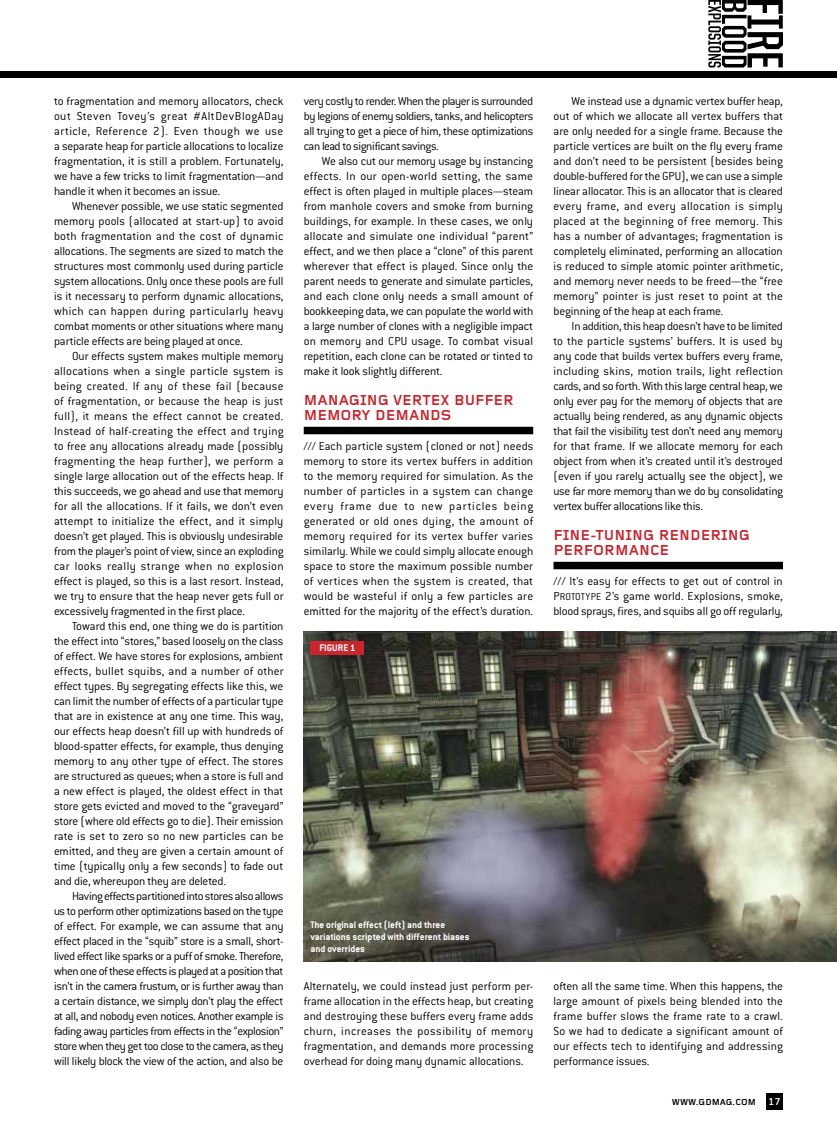
<style>
.page{position:relative;width:837px;height:1134px;background:#fff}
.page>*{position:absolute;margin:0;border:0;box-sizing:border-box;transform-origin:0 0}
.t1{font:700 15px/15px "Foundry Gridnik";color:#c9252c}
.t2{font:300 12.75px/15px "Conduit ITC";letter-spacing:-.01em;color:#010101;text-align:justify}
.t3{font:700 10.5px/12px "Conduit ITC";color:#fff}
.t4{font:700 9px "Foundry Gridnik";color:#000}
.s1{font-family:"Conduit ITC Light SC850";font-weight:400}
.s2{font-family:"Conduit ITC Light SC850";font-weight:400;font-size:10.8px}
.s3{font-size:10.5px;color:#fff}
</style>
<div class="page">
<div style="left:766px;top:1094px;width:17px;height:16px;background:#000"></div>
<div style="left:0;top:71px;width:837px;height:7px;background:#000"></div>
<div style="left:304px;top:427px;width:229px;height:7px;background:#000"></div>
<div style="left:554px;top:562px;width:229px;height:7px;background:#000"></div>
<svg style="left:708px;top:0;width:75px;height:67px"></svg>
<img style="left:304px;top:631px;width:533px;height:331px">
<div style="left:310px;top:641px;width:54px;height:14px;background:#c9252c"></div>
<p class="t2" style="left:54px;top:94px;width:231px">to fragmentation and memory allocators, check out Steven Tovey’s great #AltDevBlogADay article, Reference 2). Even though we use a separate heap for particle allocations to localize fragmentation, it is still a problem. Fortunately, we have a few tricks to limit fragmentation—and handle it when it becomes an issue.</p>
<p class="t2" style="left:54px;top:199px;width:231px;text-indent:18px">Whenever possible, we use static segmented memory pools (allocated at start-up) to avoid both fragmentation and the cost of dynamic allocations. The segments are sized to match the structures most commonly used during particle system allocations. Only once these pools are full is it necessary to perform dynamic allocations, which can happen during particularly heavy combat moments or other situations where many particle effects are being played at once.</p>
<p class="t2" style="left:54px;top:349px;width:231px;text-indent:18px">Our effects system makes multiple memory allocations when a single particle system is being created. If any of these fail (because of fragmentation, or because the heap is just full), it means the effect cannot be created.<br>Instead of half-creating the effect and trying to free any allocations already made (possibly fragmenting the heap further), we perform a single large allocation out of the effects heap. If this succeeds, we go ahead and use that memory for all the allocations. If it fails, we don’t even attempt to initialize the effect, and it simply doesn’t get played. This is obviously undesirable from the player’s point of view, since an exploding car looks really strange when no explosion effect is played, so this is a last resort. Instead, we try to ensure that the heap never gets full or excessively fragmented in the first place.</p>
<p class="t2" style="left:54px;top:619px;width:231px;text-indent:18px">Toward this end, one thing we do is partition the effect into “stores,” based loosely on the class of effect. We have stores for explosions, ambient effects, bullet squibs, and a number of other effect types. By segregating effects like this, we can limit the number of effects of a particular type that are in existence at any one time. This way, our effects heap doesn’t fill up with hundreds of blood-spatter effects, for example, thus denying memory to any other type of effect. The stores are structured as queues; when a store is full and a new effect is played, the oldest effect in that store gets evicted and moved to the “graveyard” store (where old effects go to die). Their emission rate is set to zero so no new particles can be emitted, and they are given a certain amount of time (typically only a few seconds) to fade out and die, whereupon they are deleted.</p>
<p class="t2" style="left:54px;top:889px;width:231px;text-indent:18px">Having effects partitioned into stores also allows us to perform other optimizations based on the type of effect. For example, we can assume that any effect placed in the “squib” store is a small, short&shy;lived effect like sparks or a puff of smoke. Therefore, when one of these effects is played at a position that isn’t in the camera frustum, or is further away than a certain distance, we simply don’t play the effect at all, and nobody even notices. Another example is fading away particles from effects in the “explosion” store when they get too close to the camera, as they will likely block the view of the action, and also be</p>
<p class="t2" style="left:304px;top:94px;width:231px">very costly to render. When the player is surrounded by legions of enemy soldiers, tanks, and helicopters all trying to get a piece of him, these optimizations can lead to significant savings.</p>
<p class="t2" style="left:304px;top:154px;width:231px;text-indent:18px">We also cut our memory usage by instancing effects. In our open-world setting, the same effect is often played in multiple places—steam from manhole covers and smoke from burning buildings, for example. In these cases, we only allocate and simulate one individual “parent” effect, and we then place a “clone” of this parent wherever that effect is played. Since only the parent needs to generate and simulate particles, and each clone only needs a small amount of bookkeeping data, we can populate the world with a large number of clones with a negligible impact on memory and CPU usage. To combat visual repetition, each clone can be rotated or tinted to make it look slightly different.</p>
<p class="t1" style="left:304px;top:393px;width:212px">MANAGING VERTEX BUFFER<br>MEMORY DEMANDS</p>
<p class="t2" style="left:304px;top:439px;width:231px">/// Each particle system (cloned or not) needs memory to store its vertex buffers in addition to the memory required for simulation. As the number of particles in a system can change every frame due to new particles being generated or old ones dying, the amount of memory required for its vertex buffer varies similarly. While we could simply allocate enough space to store the maximum possible number of vertices when the system is created, that would be wasteful if only a few particles are emitted for the majority of the effect’s duration.</p>
<p class="t3" style="left:319px;top:642px;width:38px">figure 1</p>
<p class="t2" style="left:553px;top:94px;width:231px;text-indent:18px">We instead use a dynamic vertex buffer heap, out of which we allocate all vertex buffers that are only needed for a single frame. Because the particle vertices are built on the fly every frame and don’t need to be persistent (besides being double-buffered for the GPU), we can use a simple linear allocator. This is an allocator that is cleared every frame, and every allocation is simply placed at the beginning of free memory. This has a number of advantages; fragmentation is completely eliminated, performing an allocation is reduced to simple atomic pointer arithmetic, and memory never needs to be freed—the “free memory” pointer is just reset to point at the beginning of the heap at each frame.</p>
<p class="t2" style="left:553px;top:319px;width:231px;text-indent:18px">In addition, this heap doesn’t have to be limited to the particle systems’ buffers. It is used by any code that builds vertex buffers every frame, including skins, motion trails, light reflection cards, and so forth. With this large central heap, we only ever pay for the memory of objects that are actually being rendered, as any dynamic objects that fail the visibility test don’t need any memory for that frame. If we allocate memory for each object from when it’s created until it’s destroyed (even if you rarely actually see the object), we use far more memory than we do by consolidating vertex buffer allocations like this.</p>
<p class="t1" style="left:554px;top:528px;width:198px">FINE-TUNING RENDERING<br>PERFORMANCE</p>
<p class="t2" style="left:553px;top:574px;width:231px">/// It’s easy for effects to get out of control in <span class="s1">P</span><span class="s2">ROTOTYPE</span> <span class="s1">2</span>’s game world. Explosions, smoke, blood sprays, fires, and squibs all go off regularly,</p>
<p class="t3" style="left:310px;top:918px;width:161px">The original effect (left) and three variations scripted with different biases and overrides</p>
<p class="t2" style="left:304px;top:979px;width:231px">Alternately, we could instead just perform per&shy;frame allocation in the effects heap, but creating and destroying these buffers every frame adds churn, increases the possibility of memory fragmentation, and demands more processing overhead for doing many dynamic allocations.</p>
<p class="t2" style="left:553px;top:979px;width:231px">often all the same time. When this happens, the large amount of pixels being blended into the frame buffer slows the frame rate to a crawl.<br>So we had to dedicate a significant amount of our effects tech to identifying and addressing performance issues.</p>
<p class="t4" style="left:672px;top:1097px;width:111px">WWW.GDMAG.COM <span class="s3">17</span></p>
</div>
